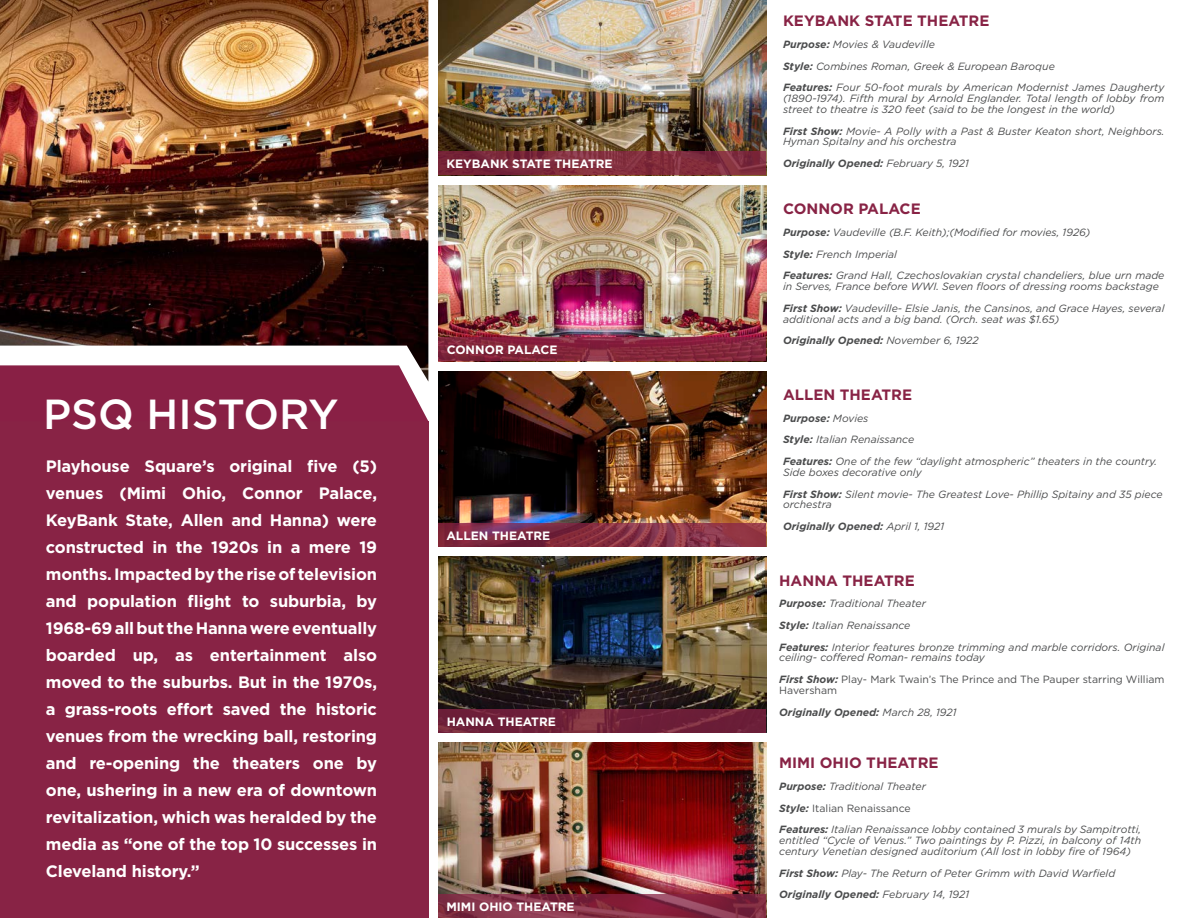
<style>
.page{position:relative;width:1188px;height:918px;background:#fff}
.page>*{position:absolute;margin:0;border:0;box-sizing:border-box;transform-origin:0 0}
.t1{font:500 42px "Gotham";color:#fff}
.t2{font:700 16.5px/27px "Gotham";letter-spacing:-.01em;color:#fff;text-align:justify}
.t3{font:700 15px "Gotham";color:#882345}
.t4{font:700 12.15px "Gotham";color:#fff}
.t5{font:italic 10.5px/10.8px "Gotham";color:#4b4c4d}
.t6{font:italic 700 10.5px "Gotham";color:#4b4c4d}
.t7{font:10.5px/10.8px "Gotham";color:#4b4c4d}
.s1{font-weight:700}
.s2{font-weight:400}
.s3{font-weight:700;font-style:italic}
</style>
<div class="page">
<div style="left:0;top:421px;width:428px;height:497px;background:#882345"></div>
<img style="left:0;top:0;width:428px;height:365px">
<img style="left:438px;top:0;width:328px;height:152px">
<img style="left:438px;top:186px;width:328px;height:152px">
<img style="left:438px;top:371px;width:328px;height:152px">
<img style="left:438px;top:557px;width:328px;height:152px">
<img style="left:438px;top:743px;width:328px;height:152px">
<svg style="left:438px;top:152px;width:328px;height:23px;background:#7e2c3c"></svg>
<svg style="left:438px;top:338px;width:328px;height:23px;background:#85263d"></svg>
<svg style="left:438px;top:523px;width:328px;height:24px;background:#843045"></svg>
<svg style="left:438px;top:709px;width:328px;height:23px;background:#70223a"></svg>
<svg style="left:438px;top:895px;width:328px;height:23px;background:#842f46"></svg>
<div style="left:0;top:365px;width:428px;height:56px;background:#892045"></div>
<p class="t4" style="left:446px;top:156px;width:168px">KEYBANK STATE THEATRE</p>
<p class="t1" style="left:43px;top:387px;width:297px">PSQ HISTORY</p>
<p class="t2" style="left:46px;top:452px;width:333px">Playhouse Square’s original five (5) venues (Mimi Ohio, Connor Palace, KeyBank State, Allen and Hanna) were constructed in the 1920s in a mere 19 months. Impacted by the rise of television and population flight to suburbia, by 1968-69 all but the Hanna were eventually boarded up, as entertainment also moved to the suburbs. But in the 1970s, a grass-roots effort saved the historic venues from the wrecking ball, restoring and re-opening the theaters one by one, ushering in a new era of downtown revitalization, which was heralded by the media as “one of the top 10 successes in Cleveland history.”</p>
<p class="t4" style="left:447px;top:342px;width:112px">CONNOR PALACE</p>
<p class="t4" style="left:446px;top:528px;width:106px">ALLEN THEATRE</p>
<p class="t4" style="left:447px;top:713px;width:111px">HANNA THEATRE</p>
<p class="t4" style="left:446px;top:899px;width:130px">MIMI OHIO THEATRE</p>
<p class="t3" style="left:783px;top:11px;width:208px">KEYBANK STATE THEATRE</p>
<p class="t5" style="left:783px;top:39px;width:154px"><span class="s1">Purpose:</span> Movies &amp; Vaudeville</p>
<p class="t5" style="left:783px;top:60px;width:273px"><span class="s1">Style:</span> Combines Roman, Greek &amp; European Baroque</p>
<p class="t5" style="left:783px;top:82px;width:383px;text-align:justify"><span class="s1">Features:</span> Four 50-foot murals by American Modernist James Daugherty (1890-1974). Fifth mural by Arnold Englander. Total length of lobby from street to theatre is 320 feet (said to be the longest in the world)</p>
<p class="t5" style="left:783px;top:125px;width:383px"><span class="s1">First Show:</span> Movie- A Polly with a Past &amp; Buster Keaton short, Neighbors.<br>Hyman Spitalny and his orchestra</p>
<p class="t6" style="left:783px;top:156px;width:187px">Originally Opened: <span class="s2">February 5, 1921</span></p>
<p class="t3" style="left:783px;top:199px;width:139px">CONNOR PALACE</p>
<p class="t5" style="left:783px;top:227px;width:309px"><span class="s1">Purpose:</span> Vaudeville (B.F. Keith);(Modified for movies, 1926)</p>
<p class="t5" style="left:783px;top:248px;width:115px"><span class="s1">Style:</span> French Imperial</p>
<p class="t5" style="left:783px;top:270px;width:383px"><span class="s1">Features:</span> Grand Hall, Czechoslovakian crystal chandeliers, blue urn made in Serves, France before WWI. Seven floors of dressing rooms backstage</p>
<p class="t5" style="left:783px;top:303px;width:383px"><span class="s1">First Show:</span> Vaudeville- Elsie Janis, the Cansinos, and Grace Hayes, several additional acts and a big band. (Orch. seat was $1.65)</p>
<p class="t6" style="left:783px;top:334px;width:197px">Originally Opened: <span class="s2">November 6, 1922</span></p>
<p class="t3" style="left:783px;top:385px;width:131px">ALLEN THEATRE</p>
<p class="t6" style="left:783px;top:411px;width:87px">Purpose: <span class="s2">Movies</span></p>
<p class="t5" style="left:783px;top:434px;width:133px"><span class="s1">Style:</span> Italian Renaissance</p>
<p class="t5" style="left:783px;top:456px;width:376px"><span class="s1">Features:</span> One of the few “daylight atmospheric” theaters in the country.<br>Side boxes decorative only</p>
<p class="t5" style="left:783px;top:488px;width:381px"><span class="s1">First Show:</span> Silent movie- The Greatest Love- Phillip Spitainy and 35 piece orchestra</p>
<p class="t6" style="left:783px;top:519px;width:163px">Originally Opened: <span class="s2">April 1, 1921</span></p>
<p class="t3" style="left:779px;top:570px;width:137px">HANNA THEATRE</p>
<p class="t5" style="left:779px;top:598px;width:148px"><span class="s1">Purpose:</span> Traditional Theater</p>
<p class="t5" style="left:779px;top:620px;width:133px"><span class="s1">Style:</span> Italian Renaissance</p>
<p class="t5" style="left:779px;top:641px;width:387px"><span class="s1">Features:</span> Interior features bronze trimming and marble corridors. Original ceiling- coffered Roman- remains today</p>
<p class="t7" style="left:779px;top:674px;width:387px"><span class="s3">First Show:</span> Play- Mark Twain’s The Prince and The Pauper starring William<br>Haversham</p>
<p class="t6" style="left:779px;top:705px;width:179px">Originally Opened: <span class="s2">March 28, 1921</span></p>
<p class="t3" style="left:779px;top:753px;width:161px">MIMI OHIO THEATRE</p>
<p class="t5" style="left:779px;top:781px;width:148px"><span class="s1">Purpose:</span> Traditional Theater</p>
<p class="t7" style="left:779px;top:802px;width:133px"><span class="s3">Style:</span> Italian Renaissance</p>
<p class="t5" style="left:779px;top:824px;width:363px;text-align:justify"><span class="s1">Features:</span> Italian Renaissance lobby contained 3 murals by Sampitrotti, entitled “Cycle of Venus.” Two paintings by P. Pizzi, in balcony of 14th century Venetian designed auditorium (All lost in lobby fire of 1964)</p>
<p class="t5" style="left:779px;top:867px;width:338px"><span class="s1">First Show:</span> Play- The Return of Peter Grimm with David Warfield</p>
<p class="t6" style="left:779px;top:888px;width:192px">Originally Opened: <span class="s2">February 14, 1921</span></p>
</div>
